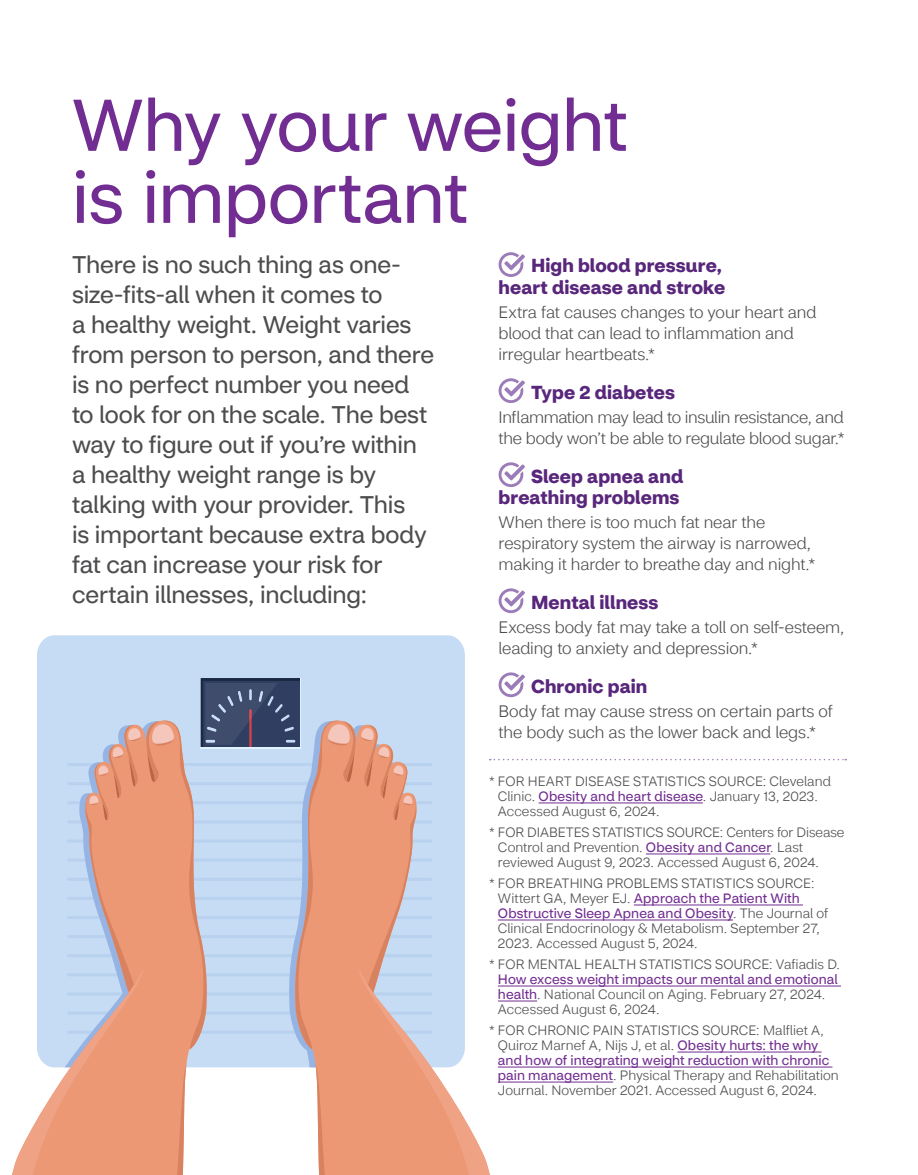
<style>
.page{position:relative;width:918px;height:1175px;background:#fff}
.page>*{position:absolute;margin:0;border:0;box-sizing:border-box;transform-origin:0 0}
.t1{font:72px/72px "CVS Health Sans";letter-spacing:-.005em;color:#712d91}
.t2{font:24px/30px "CVS Health Sans";letter-spacing:-.005em;color:#4d4d4f}
.t3{font:700 18.75px/21px "CVS Health Sans";letter-spacing:.005em;color:#58267b;text-align:right}
.t4{font:300 16.5px/21px "CVS Health Sans";letter-spacing:-.01em;color:#4d4d4f}
.t5{font:300 13.5px/15px "CVS Health Sans";letter-spacing:.005em;color:#4d4d4f}
.s1{font-weight:400;color:#712d91}
</style>
<div class="page">
<div style="left:37px;top:635px;width:428px;height:37px;background:#c6dbf4"></div>
<svg style="left:499px;top:252px;width:26px;height:25px"></svg>
<svg style="left:499px;top:378px;width:26px;height:25px"></svg>
<svg style="left:499px;top:462px;width:26px;height:25px"></svg>
<svg style="left:499px;top:588px;width:26px;height:25px"></svg>
<svg style="left:12px;top:672px;width:834px;height:502px"></svg>
<h1 class="t1" style="left:72px;top:90px;width:557px">Why your weight is important</h1>
<h3 class="t3" style="left:499px;top:255px;width:228px">High blood pressure, heart disease and stroke</h3>
<p class="t4" style="left:499px;top:301px;width:320px">Extra fat causes changes to your heart and blood that can lead to inflammation and irregular heartbeats.*</p>
<h3 class="t3" style="left:531px;top:381px;width:145px">Type 2 diabetes</h3>
<p class="t4" style="left:499px;top:406px;width:348px">Inflammation may lead to insulin resistance, and the body won’t be able to regulate blood sugar.*</p>
<h3 class="t3" style="left:499px;top:465px;width:186px">Sleep apnea and breathing problems</h3>
<p class="t4" style="left:499px;top:511px;width:318px">When there is too much fat near the respiratory system the airway is narrowed, making it harder to breathe day and night.*</p>
<h3 class="t3" style="left:531px;top:591px;width:129px">Mental illness</h3>
<p class="t4" style="left:499px;top:616px;width:347px">Excess body fat may take a toll on self-esteem, leading to anxiety and depression.*</p>
<h3 class="t3" style="left:531px;top:675px;width:118px">Chronic pain</h3>
<p class="t4" style="left:499px;top:700px;width:336px">Body fat may cause stress on certain parts of the body such as the lower back and legs.*</p>
<p class="t5" style="left:498px;top:774px;width:335px;text-indent:-9px">* FOR HEART DISEASE STATISTICS SOURCE: Cleveland<br>Clinic. <span class="s1">Obesity and heart disease</span>. January 13, 2023.<br>Accessed August 6, 2024.</p>
<p class="t5" style="left:498px;top:825px;width:348px;text-indent:-9px">* FOR DIABETES STATISTICS SOURCE: Centers for Disease<br>Control and Prevention. <span class="s1">Obesity and Cancer</span>. Last reviewed August 9, 2023. Accessed August 6, 2024.</p>
<p class="t5" style="left:498px;top:876px;width:332px;text-indent:-9px">* FOR BREATHING PROBLEMS STATISTICS SOURCE:<br>Wittert GA, Meyer EJ. <span class="s1">Approach the Patient With Obstructive Sleep Apnea and Obesity</span>. The Journal of Clinical Endocrinology &amp; Metabolism. September 27, 2023. Accessed August 5, 2024.</p>
<p class="t5" style="left:489px;top:957px;width:353px">* FOR MENTAL HEALTH STATISTICS SOURCE: Vafiadis D.</p>
<p class="t5" style="left:498px;top:972px;width:341px"><span class="s1">How excess weight impacts our mental and emotional health</span>. National Council on Aging. February 27, 2024.<br>Accessed August 6, 2024.</p>
<p class="t5" style="left:498px;top:1023px;width:342px;text-indent:-9px">* FOR CHRONIC PAIN STATISTICS SOURCE: Malfliet A, Quiroz Marnef A, Nijs J, et al. <span class="s1">Obesity hurts: the why and how of integrating weight reduction with chronic pain management</span>. Physical Therapy and Rehabilitation Journal. November 2021. Accessed August 6, 2024.</p>
<p class="t2" style="left:72px;top:249px;width:364px">There is no such thing as one&shy;size-fits-all when it comes to<br>a healthy weight. Weight varies from person to person, and there is no perfect number you need to look for on the scale. The best way to figure out if you’re within a healthy weight range is by talking with your provider. This<br>is important because extra body fat can increase your risk for certain illnesses, including:</p>
</div>
